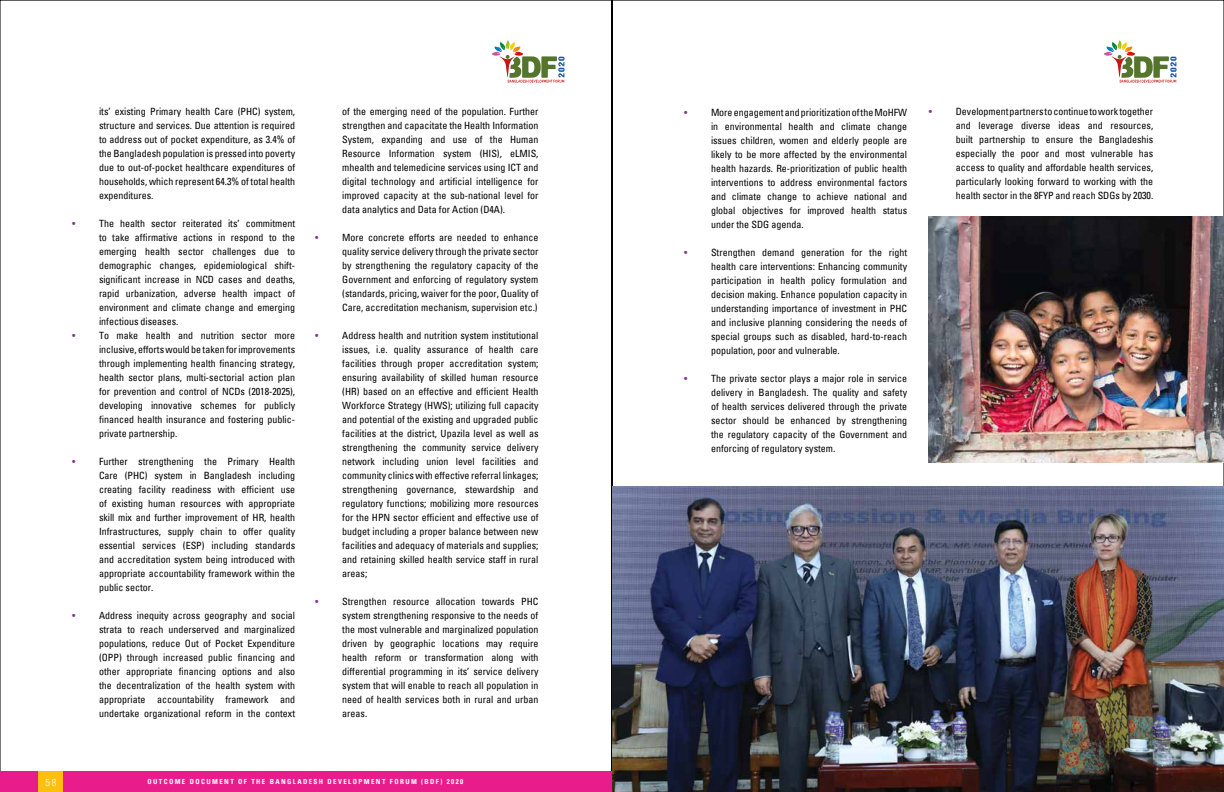
<style>
.page{position:relative;width:1224px;height:792px;background:#fff}
.page>*{position:absolute;margin:0;border:0;box-sizing:border-box;transform-origin:0 0}
.t1{font:condensed 10px/14px "Univers";color:#000;text-align:justify}
.t2{font:300 condensed 10px "Univers LT";color:#fff}
.t3{font:700 condensed 7px "Univers LT";letter-spacing:.2em;color:#fff}
.s1{color:#82398f}
</style>
<div class="page">
<div style="left:0;top:772px;width:612px;height:20px;background:#e91c8b"></div>
<div style="left:39px;top:772px;width:24px;height:20px;background:#febe10"></div>
<svg style="left:492px;top:40px;width:73px;height:43px"></svg>
<svg style="left:1104px;top:40px;width:73px;height:43px"></svg>
<img style="left:929px;top:216px;width:295px;height:246px">
<img style="left:612px;top:486px;width:612px;height:306px">
<p class="t1" style="left:99px;top:105px;width:198px">its’ existing Primary health Care (PHC) system, structure and services. Due attention is required to address out of pocket expenditure, as 3.4% of the Bangladesh population is pressed into poverty due to out-of-pocket healthcare expenditures of households, which represent 64.3% of total health expenditures.</p>
<p class="t1" style="left:99px;top:217px;width:198px;text-indent:-27px"><span class="s1">•</span> The health sector reiterated its’ commitment to take affirmative actions in respond to the emerging health sector challenges due to demographic changes, epidemiological shift&shy;significant increase in NCD cases and deaths, rapid urbanization, adverse health impact of environment and climate change and emerging infectious diseases.</p>
<p class="t1" style="left:99px;top:329px;width:198px;text-indent:-27px"><span class="s1">•</span> To make health and nutrition sector more inclusive, efforts would be taken for improvements through implementing health financing strategy, health sector plans, multi-sectorial action plan for prevention and control of NCDs (2018-2025), developing innovative schemes for publicly financed health insurance and fostering public&shy;private partnership.</p>
<p class="t1" style="left:99px;top:455px;width:198px;text-indent:-27px"><span class="s1">•</span> Further strengthening the Primary Health Care (PHC) system in Bangladesh including creating facility readiness with efficient use of existing human resources with appropriate skill mix and further improvement of HR, health Infrastructures, supply chain to offer quality essential services (ESP) including standards and accreditation system being introduced with appropriate accountability framework within the public sector.</p>
<p class="t1" style="left:99px;top:609px;width:198px;text-indent:-27px"><span class="s1">•</span> Address inequity across geography and social strata to reach underserved and marginalized populations, reduce Out of Pocket Expenditure (OPP) through increased public financing and other appropriate financing options and also the decentralization of the health system with appropriate accountability framework and undertake organizational reform in the context</p>
<p class="t1" style="left:342px;top:105px;width:198px">of the emerging need of the population. Further strengthen and capacitate the Health Information System, expanding and use of the Human Resource Information system (HIS), eLMIS, mhealth and telemedicine services using ICT and digital technology and artificial intelligence for improved capacity at the sub-national level for data analytics and Data for Action (D4A).</p>
<p class="t1" style="left:342px;top:231px;width:198px;text-indent:-27px"><span class="s1">•</span> More concrete efforts are needed to enhance quality service delivery through the private sector by strengthening the regulatory capacity of the Government and enforcing of regulatory system (standards, pricing, waiver for the poor, Quality of Care, accreditation mechanism, supervision etc.)</p>
<p class="t1" style="left:342px;top:329px;width:198px;text-indent:-27px"><span class="s1">•</span> Address health and nutrition system institutional issues, i.e. quality assurance of health care facilities through proper accreditation system; ensuring availability of skilled human resource (HR) based on an effective and efficient Health Workforce Strategy (HWS); utilizing full capacity and potential of the existing and upgraded public facilities at the district, Upazila level as well as strengthening the community service delivery network including union level facilities and community clinics with effective referral linkages; strengthening governance, stewardship and regulatory functions; mobilizing more resources for the HPN sector efficient and effective use of budget including a proper balance between new facilities and adequacy of materials and supplies; and retaining skilled health service staff in rural areas;</p>
<p class="t1" style="left:342px;top:595px;width:198px;text-indent:-27px"><span class="s1">•</span> Strengthen resource allocation towards PHC system strengthening responsive to the needs of the most vulnerable and marginalized population driven by geographic locations may require health reform or transformation along with differential programming in its’ service delivery system that will enable to reach all population in need of health services both in rural and urban areas.</p>
<p class="t2" style="left:46px;top:776px;width:12px">58</p>
<p class="t3" style="left:148px;top:777px;width:317px">OUTCOME DOCUMENT OF THE BANGLADESH DEVELOPMENT FORUM (BDF) 2020</p>
<p class="t1" style="left:711px;top:106px;width:198px;text-indent:-27px"><span class="s1">•</span> More engagement and prioritization of the MoHFW in environmental health and climate change issues children, women and elderly people are likely to be more affected by the environmental health hazards. Re-prioritization of public health interventions to address environmental factors and climate change to achieve national and global objectives for improved health status under the SDG agenda.</p>
<p class="t1" style="left:711px;top:246px;width:198px;text-indent:-27px"><span class="s1">•</span> Strengthen demand generation for the right health care interventions: Enhancing community participation in health policy formulation and decision making. Enhance population capacity in understanding importance of investment in PHC and inclusive planning considering the needs of special groups such as disabled, hard-to-reach population, poor and vulnerable.</p>
<p class="t1" style="left:711px;top:372px;width:198px;text-indent:-27px"><span class="s1">•</span> The private sector plays a major role in service delivery in Bangladesh. The quality and safety of health services delivered through the private sector should be enhanced by strengthening the regulatory capacity of the Government and enforcing of regulatory system.</p>
<p class="t1" style="left:956px;top:105px;width:199px;text-indent:-27px"><span class="s1">•</span> Development partners to continue to work together and leverage diverse ideas and resources, built partnership to ensure the Bangladeshis especially the poor and most vulnerable has access to quality and affordable health services, particularly looking forward to working with the health sector in the 8FYP and reach SDGs by 2030.</p>
</div>
